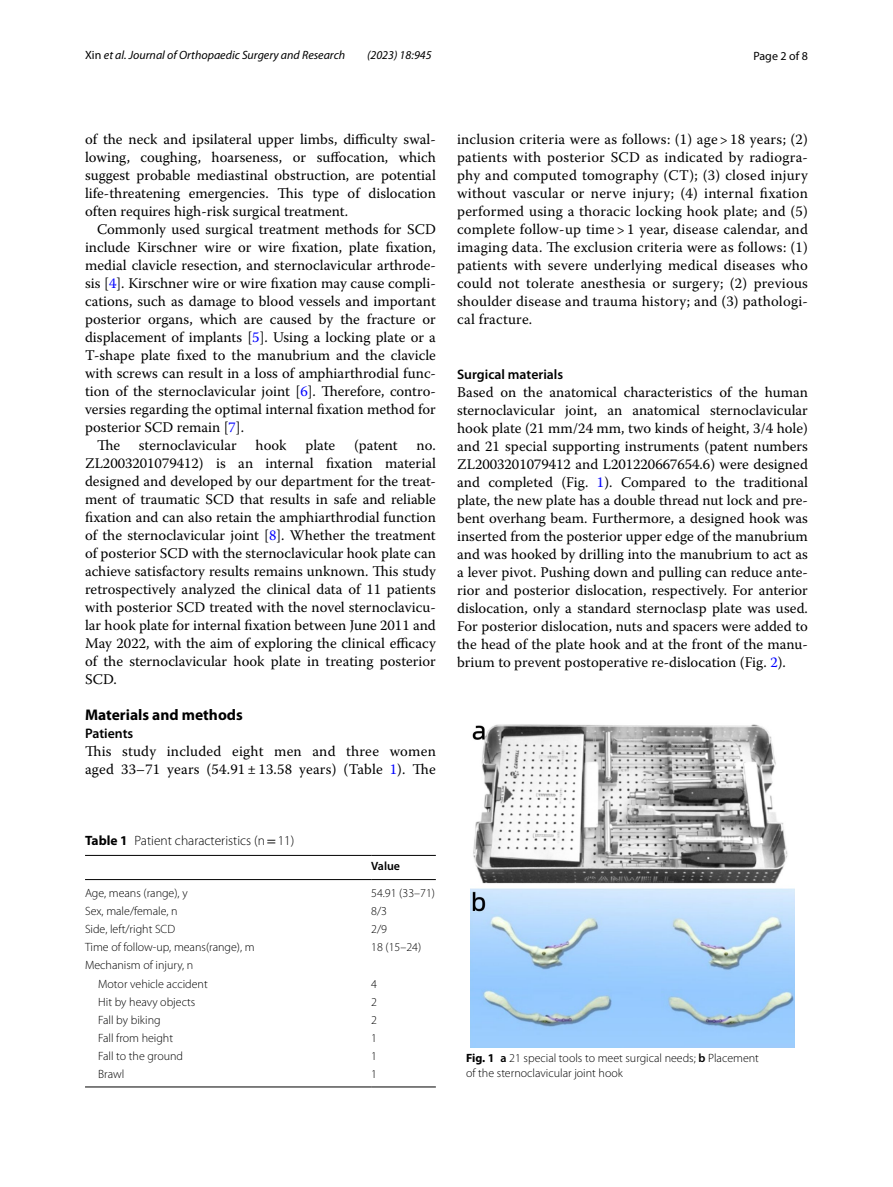
<style>
.page{position:relative;width:893px;height:1187px;background:#fff}
.page>*{position:absolute;margin:0;border:0;box-sizing:border-box;transform-origin:0 0}
.t1{font:700 15.45px "Myriad Pro";color:#000}
.t2{font:14.7px/18px "Warnock Pro";color:#000;text-align:justify}
.t3{font:600 13.8px "Myriad Pro";color:#000}
.t4{font:300 13.5px "Myriad Pro";color:#000}
.t5{font:300 12px/18.1px "Myriad Pro";color:#000}
.t6{font:italic 12px "Myriad Pro";color:#000}
.t7{font:12px "Myriad Pro";color:#000}
.t8{font:600 12px "Myriad Pro";color:#000}
.s1{font-style:normal}
.s2{color:#00f}
.s3{font-weight:700}
.s4{font-family:"STIX";font-weight:400}
.s5{font-weight:600}
</style>
<div class="page">
<hr style="left:85px;top:855px;width:286px;height:1px;background:#000">
<hr style="left:85px;top:879px;width:286px;height:1px;background:#000">
<hr style="left:371px;top:855px;width:65px;height:1px;background:#000">
<hr style="left:371px;top:879px;width:65px;height:1px;background:#000">
<hr style="left:85px;top:1086px;width:286px;height:1px;background:#000">
<hr style="left:371px;top:1086px;width:65px;height:1px;background:#000">
<img style="left:471px;top:724px;width:323px;height:323px">
<p class="t6" style="left:85px;top:48px;width:262px"><span class="s1">Xin</span> et al. Journal of Orthopaedic Surgery and Research</p>
<p class="t6" style="left:367px;top:48px;width:66px">(2023) 18:945</p>
<p class="t7" style="left:753px;top:48px;width:56px">Page 2 of 8</p>
<p class="t2" style="left:85px;top:130px;width:352px">of the neck and ipsilateral upper limbs, difficulty swal&shy;lowing, coughing, hoarseness, or suffocation, which suggest probable mediastinal obstruction, are potential life-threatening emergencies. This type of dislocation often requires high-risk surgical treatment.</p>
<p class="t2" style="left:97px;top:220px;width:340px">Commonly used surgical treatment methods for SCD</p>
<p class="t2" style="left:85px;top:238px;width:352px">include Kirschner wire or wire fixation, plate fixation,</p>
<p class="t2" style="left:85px;top:256px;width:352px">medial clavicle resection, and sternoclavicular arthrode-</p>
<p class="t2" style="left:85px;top:274px;width:352px">sis [<span class="s2">4</span>]. Kirschner wire or wire fixation may cause compli-</p>
<p class="t2" style="left:85px;top:292px;width:352px">cations, such as damage to blood vessels and important</p>
<p class="t2" style="left:85px;top:310px;width:352px">posterior organs, which are caused by the fracture or</p>
<p class="t2" style="left:85px;top:328px;width:352px">displacement of implants [<span class="s2">5</span>]. Using a locking plate or a</p>
<p class="t2" style="left:85px;top:346px;width:352px">T-shape plate fixed to the manubrium and the clavicle</p>
<p class="t2" style="left:85px;top:364px;width:352px">with screws can result in a loss of amphiarthrodial func-</p>
<p class="t2" style="left:85px;top:382px;width:352px">tion of the sternoclavicular joint [<span class="s2">6</span>]. Therefore, contro-</p>
<p class="t2" style="left:85px;top:400px;width:352px">versies regarding the optimal internal fixation method for</p>
<p class="t2" style="left:85px;top:418px;width:161px">posterior SCD remain [<span class="s2">7</span>].</p>
<p class="t2" style="left:97px;top:436px;width:25px">The</p>
<p class="t2" style="left:139px;top:436px;width:99px">sternoclavicular</p>
<p class="t2" style="left:256px;top:436px;width:33px">hook</p>
<p class="t2" style="left:305px;top:436px;width:31px">plate</p>
<p class="t2" style="left:354px;top:436px;width:45px">(patent</p>
<p class="t2" style="left:85px;top:436px;width:352px;text-indent:331px">no.<br>ZL2003201079412) is an internal fixation material designed and developed by our department for the treat&shy;ment of traumatic SCD that results in safe and reliable fixation and can also retain the amphiarthrodial function of the sternoclavicular joint [<span class="s2">8</span>]. Whether the treatment of posterior SCD with the sternoclavicular hook plate can achieve satisfactory results remains unknown. This study retrospectively analyzed the clinical data of 11 patients with posterior SCD treated with the novel sternoclavicu&shy;lar hook plate for internal fixation between June 2011 and May 2022, with the aim of exploring the clinical efficacy of the sternoclavicular hook plate in treating posterior SCD.</p>
<p class="t1" style="left:85px;top:704px;width:159px">Materials and methods</p>
<p class="t3" style="left:85px;top:724px;width:50px">Patients</p>
<p class="t2" style="left:85px;top:742px;width:352px">This study included eight men and three women aged 33–71 years (54.91 ± 13.58 years) (Table <span class="s2">1</span>). The</p>
<p class="t2" style="left:457px;top:130px;width:352px">inclusion criteria were as follows: (1) age &gt; 18 years; (2) patients with posterior SCD as indicated by radiogra&shy;phy and computed tomography (CT); (3) closed injury without vascular or nerve injury; (4) internal fixation performed using a thoracic locking hook plate; and (5) complete follow-up time &gt; 1 year, disease calendar, and imaging data. The exclusion criteria were as follows: (1) patients with severe underlying medical diseases who could not tolerate anesthesia or surgery; (2) previous shoulder disease and trauma history; and (3) pathologi&shy;cal fracture.</p>
<p class="t3" style="left:457px;top:365px;width:108px">Surgical materials</p>
<p class="t2" style="left:457px;top:382px;width:352px">Based on the anatomical characteristics of the human sternoclavicular joint, an anatomical sternoclavicular hook plate (21 mm/24 mm, two kinds of height, 3/4 hole) and 21 special supporting instruments (patent numbers ZL2003201079412 and L201220667654.6) were designed and completed (Fig. <span class="s2">1</span>). Compared to the traditional plate, the new plate has a double thread nut lock and pre&shy;bent overhang beam. Furthermore, a designed hook was inserted from the posterior upper edge of the manubrium and was hooked by drilling into the manubrium to act as a lever pivot. Pushing down and pulling can reduce ante&shy;rior and posterior dislocation, respectively. For anterior dislocation, only a standard sternoclasp plate was used.<br>For posterior dislocation, nuts and spacers were added to the head of the plate hook and at the front of the manu&shy;brium to prevent postoperative re-dislocation (Fig. <span class="s2">2</span>).</p>
<p class="t4" style="left:85px;top:833px;width:211px"><span class="s3">Table 1</span> Patient characteristics (n<span class="s4">=</span>11)</p>
<p class="t8" style="left:371px;top:858px;width:30px">Value</p>
<p class="t5" style="left:85px;top:883px;width:104px">Age, means (range), y</p>
<p class="t5" style="left:371px;top:883px;width:65px">54.91 (33–71)</p>
<p class="t5" style="left:85px;top:901px;width:94px">Sex, male/female, n</p>
<p class="t5" style="left:371px;top:901px;width:17px">8/3</p>
<p class="t5" style="left:85px;top:920px;width:92px">Side, left/right SCD</p>
<p class="t5" style="left:371px;top:920px;width:17px">2/9</p>
<p class="t5" style="left:85px;top:938px;width:171px">Time of follow-up, means(range), m</p>
<p class="t5" style="left:371px;top:938px;width:52px">18 (15–24)</p>
<p class="t5" style="left:98px;top:956px;width:111px;text-indent:-13px">Mechanism of injury, n<br>Motor vehicle accident</p>
<p class="t5" style="left:371px;top:974px;width:7px">4</p>
<p class="t5" style="left:98px;top:992px;width:99px">Hit by heavy objects</p>
<p class="t5" style="left:371px;top:992px;width:7px">2</p>
<p class="t5" style="left:98px;top:1010px;width:64px">Fall by biking</p>
<p class="t5" style="left:371px;top:1010px;width:7px">2</p>
<p class="t5" style="left:98px;top:1029px;width:76px">Fall from height</p>
<p class="t5" style="left:371px;top:1029px;width:7px">1</p>
<p class="t5" style="left:98px;top:1047px;width:86px">Fall to the ground</p>
<p class="t5" style="left:371px;top:1047px;width:7px">1</p>
<p class="t5" style="left:98px;top:1065px;width:28px">Brawl</p>
<p class="t5" style="left:371px;top:1065px;width:7px">1</p>
<p class="t5" style="left:466px;top:1050px;width:294px;line-height:15px"><span class="s3">Fig. 1</span> <span class="s5">a</span> 21 special tools to meet surgical needs; <span class="s5">b</span> Placement of the sternoclavicular joint hook</p>
</div>
